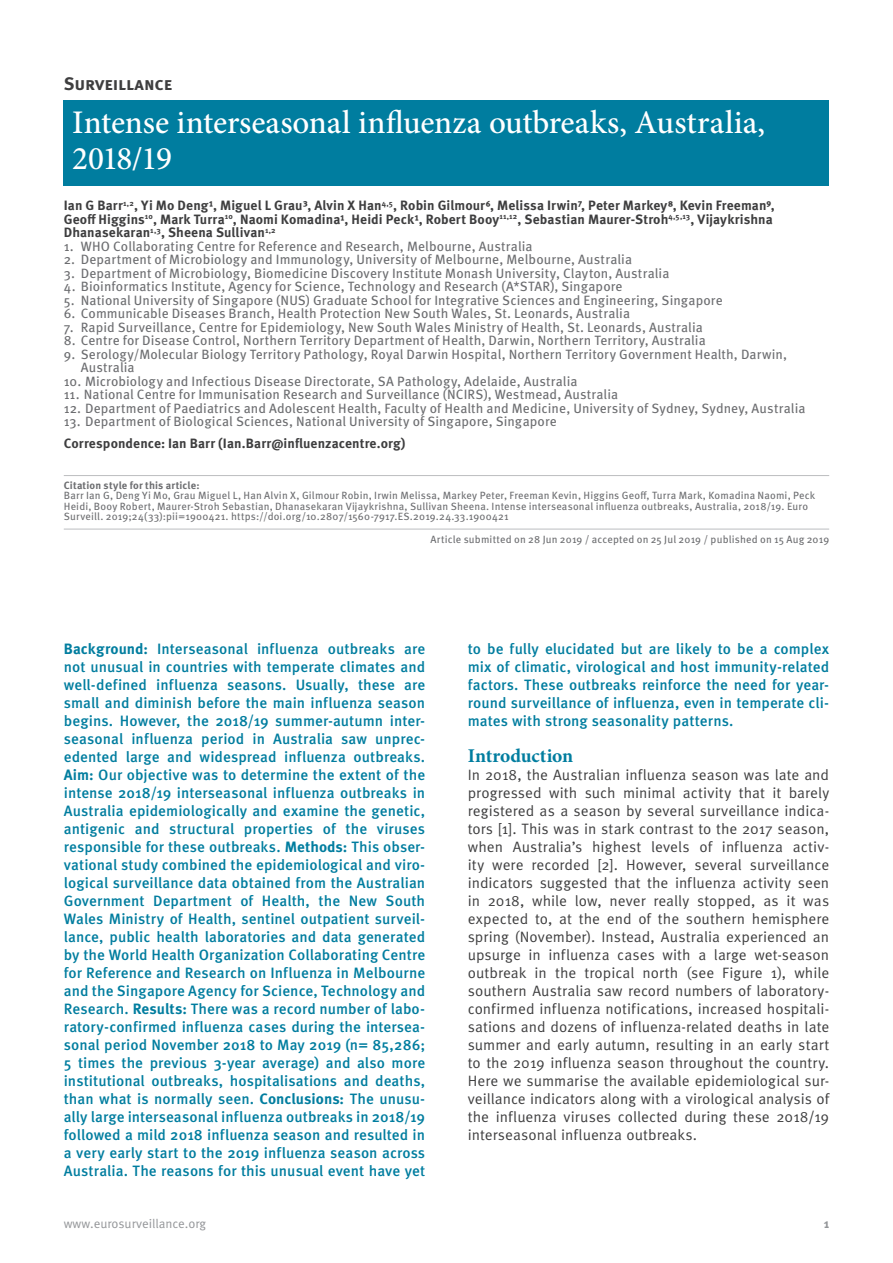
<style>
.page{position:relative;width:893px;height:1263px;background:#fff}
.page>*{position:absolute;margin:0;border:0;box-sizing:border-box;transform-origin:0 0}
.t1{font:500 33px/36px "Minion Pro";letter-spacing:-.005em;color:#fff}
.t2{font:700 19.5px "Minion Pro";letter-spacing:-.005em;color:#007d9f}
.t3{font:700 18px "Meta Pro";color:#3e3e3f}
.t4{font:500 15px/18px "Meta Pro";letter-spacing:.005em;color:#007d9f;text-align:justify}
.t5{font:15px/18px "Meta Pro";color:#3e3e3f;text-align:justify}
.t6{font:13.5px/13.5px "Meta Pro";letter-spacing:.01em;color:#6c6d70}
.t7{font:700 13.5px/13.5px "Meta Pro";letter-spacing:.005em;color:#3e3e3f}
.t8{font:12.75px "Meta Pro";color:#939598}
.t9{font:700 12.75px "Meta Pro";color:#939598}
.t10{font:10.5px/10.5px "Meta Pro";letter-spacing:.015em;color:#6c6d70}
.t11{font:700 10.5px "Meta Pro";letter-spacing:.015em;color:#6c6d70}
.s1{font-weight:700}
</style>
<div class="page">
<hr style="left:64px;top:475px;width:765px;height:1px;background:#bcbdc0">
<hr style="left:64px;top:529px;width:765px;height:1px;background:#bcbdc0">
<div style="left:64px;top:100px;width:765px;height:86px;background:#007d9f"></div>
<p class="t3" style="left:64px;top:72px;width:110px">Surveillance</p>
<h1 class="t1" style="left:72px;top:104px;width:694px">Intense interseasonal influenza outbreaks, Australia,<br>2018/19</h1>
<p class="t7" style="left:64px;top:199px;width:713px">Ian G Barr<sup>1,2</sup>, Yi Mo Deng¹, Miguel L Grau³, Alvin X Han<sup>4,5</sup>, Robin Gilmour⁶, Melissa Irwin⁷, Peter Markey⁸, Kevin Freeman⁹,<br>Geoff Higgins<sup>10</sup>, Mark Turra<sup>10</sup>, Naomi Komadina¹, Heidi Peck¹, Robert Booy<sup>11,12</sup>, Sebastian Maurer-Stroh<sup>4,5,13</sup>, Vijaykrishna<br>Dhanasekaran<sup>1,3</sup>, Sheena Sullivan<sup>1,2</sup></p>
<p class="t6" style="left:64px;top:240px;width:470px">1. WHO Collaborating Centre for Reference and Research, Melbourne, Australia</p>
<p class="t6" style="left:64px;top:253px;width:570px">2. Department of Microbiology and Immunology, University of Melbourne, Melbourne, Australia</p>
<p class="t6" style="left:64px;top:267px;width:607px">3. Department of Microbiology, Biomedicine Discovery Institute Monash University, Clayton, Australia</p>
<p class="t6" style="left:64px;top:280px;width:560px">4. Bioinformatics Institute, Agency for Science, Technology and Research (A*STAR), Singapore</p>
<p class="t6" style="left:64px;top:294px;width:660px">5. National University of Singapore (NUS) Graduate School for Integrative Sciences and Engineering, Singapore</p>
<p class="t6" style="left:64px;top:307px;width:568px">6. Communicable Diseases Branch, Health Protection New South Wales, St. Leonards, Australia</p>
<p class="t6" style="left:64px;top:321px;width:641px">7. Rapid Surveillance, Centre for Epidemiology, New South Wales Ministry of Health, St. Leonards, Australia</p>
<p class="t6" style="left:64px;top:334px;width:643px">8. Centre for Disease Control, Northern Territory Department of Health, Darwin, Northern Territory, Australia</p>
<p class="t6" style="left:81px;top:348px;width:708px;text-indent:-17px">9. Serology/Molecular Biology Territory Pathology, Royal Darwin Hospital, Northern Territory Government Health, Darwin,<br>Australia</p>
<p class="t6" style="left:64px;top:375px;width:515px">10. Microbiology and Infectious Disease Directorate, SA Pathology, Adelaide, Australia</p>
<p class="t6" style="left:64px;top:388px;width:556px">11. National Centre for Immunisation Research and Surveillance (NCIRS), Westmead, Australia</p>
<p class="t6" style="left:64px;top:402px;width:743px">12. Department of Paediatrics and Adolescent Health, Faculty of Health and Medicine, University of Sydney, Sydney, Australia</p>
<p class="t6" style="left:64px;top:415px;width:494px">13. Department of Biological Sciences, National University of Singapore, Singapore</p>
<p class="t7" style="left:64px;top:437px;width:343px">Correspondence: Ian Barr (Ian.Barr@influenzacentre.org)</p>
<p class="t11" style="left:64px;top:478px;width:137px">Citation style for this article:</p>
<p class="t10" style="left:64px;top:491px;width:753px">Barr Ian G, Deng Yi Mo, Grau Miguel L, Han Alvin X, Gilmour Robin, Irwin Melissa, Markey Peter, Freeman Kevin, Higgins Geoff, Turra Mark, Komadina Naomi, Peck<br>Heidi, Booy Robert, Maurer-Stroh Sebastian, Dhanasekaran Vijaykrishna, Sullivan Sheena. Intense interseasonal influenza outbreaks, Australia, 2018/19. Euro<br>Surveill. 2019;24(33):pii=1900421. https://doi.org/10.2807/1560-7917.ES.2019.24.33.1900421</p>
<p class="t10" style="left:430px;top:535px;width:400px">Article submitted on 28 Jun 2019 / accepted on 25 Jul 2019 / published on 15 Aug 2019</p>
<p class="t4" style="left:64px;top:640px;width:363px"><span class="s1">Background:</span> Interseasonal influenza outbreaks are not unusual in countries with temperate climates and well-defined influenza seasons. Usually, these are small and diminish before the main influenza season begins. However, the 2018/19 summer-autumn inter&shy;seasonal influenza period in Australia saw unprec&shy;edented large and widespread influenza outbreaks.<br><span class="s1">Aim:</span> Our objective was to determine the extent of the intense 2018/19 interseasonal influenza outbreaks in Australia epidemiologically and examine the genetic, antigenic and structural properties of the viruses responsible for these outbreaks. <span class="s1">Methods:</span> This obser&shy;vational study combined the epidemiological and viro&shy;logical surveillance data obtained from the Australian Government Department of Health, the New South Wales Ministry of Health, sentinel outpatient surveil&shy;lance, public health laboratories and data generated by the World Health Organization Collaborating Centre for Reference and Research on Influenza in Melbourne and the Singapore Agency for Science, Technology and Research. <span class="s1">Results:</span> There was a record number of labo&shy;ratory-confirmed influenza cases during the intersea&shy;sonal period November 2018 to May 2019 (n= 85,286; 5 times the previous 3-year average) and also more institutional outbreaks, hospitalisations and deaths, than what is normally seen. <span class="s1">Conclusions:</span> The unusu&shy;ally large interseasonal influenza outbreaks in 2018/19 followed a mild 2018 influenza season and resulted in a very early start to the 2019 influenza season across Australia. The reasons for this unusual event have yet</p>
<p class="t4" style="left:468px;top:640px;width:363px">to be fully elucidated but are likely to be a complex mix of climatic, virological and host immunity-related factors. These outbreaks reinforce the need for year&shy;round surveillance of influenza, even in temperate cli&shy;mates with strong seasonality patterns.</p>
<h2 class="t2" style="left:468px;top:742px;width:107px">Introduction</h2>
<p class="t5" style="left:468px;top:766px;width:363px">In 2018, the Australian influenza season was late and progressed with such minimal activity that it barely registered as a season by several surveillance indica&shy;tors [1]. This was in stark contrast to the 2017 season, when Australia’s highest levels of influenza activ&shy;ity were recorded [2]. However, several surveillance indicators suggested that the influenza activity seen in 2018, while low, never really stopped, as it was expected to, at the end of the southern hemisphere spring (November). Instead, Australia experienced an upsurge in influenza cases with a large wet-season outbreak in the tropical north (see Figure 1), while southern Australia saw record numbers of laboratory&shy;confirmed influenza notifications, increased hospitali&shy;sations and dozens of influenza-related deaths in late summer and early autumn, resulting in an early start to the 2019 influenza season throughout the country.<br>Here we summarise the available epidemiological sur&shy;veillance indicators along with a virological analysis of the influenza viruses collected during these 2018/19 interseasonal influenza outbreaks.</p>
<p class="t8" style="left:64px;top:1215px;width:144px">www.eurosurveillance.org</p>
<p class="t9" style="left:824px;top:1215px;width:7px">1</p>
</div>
